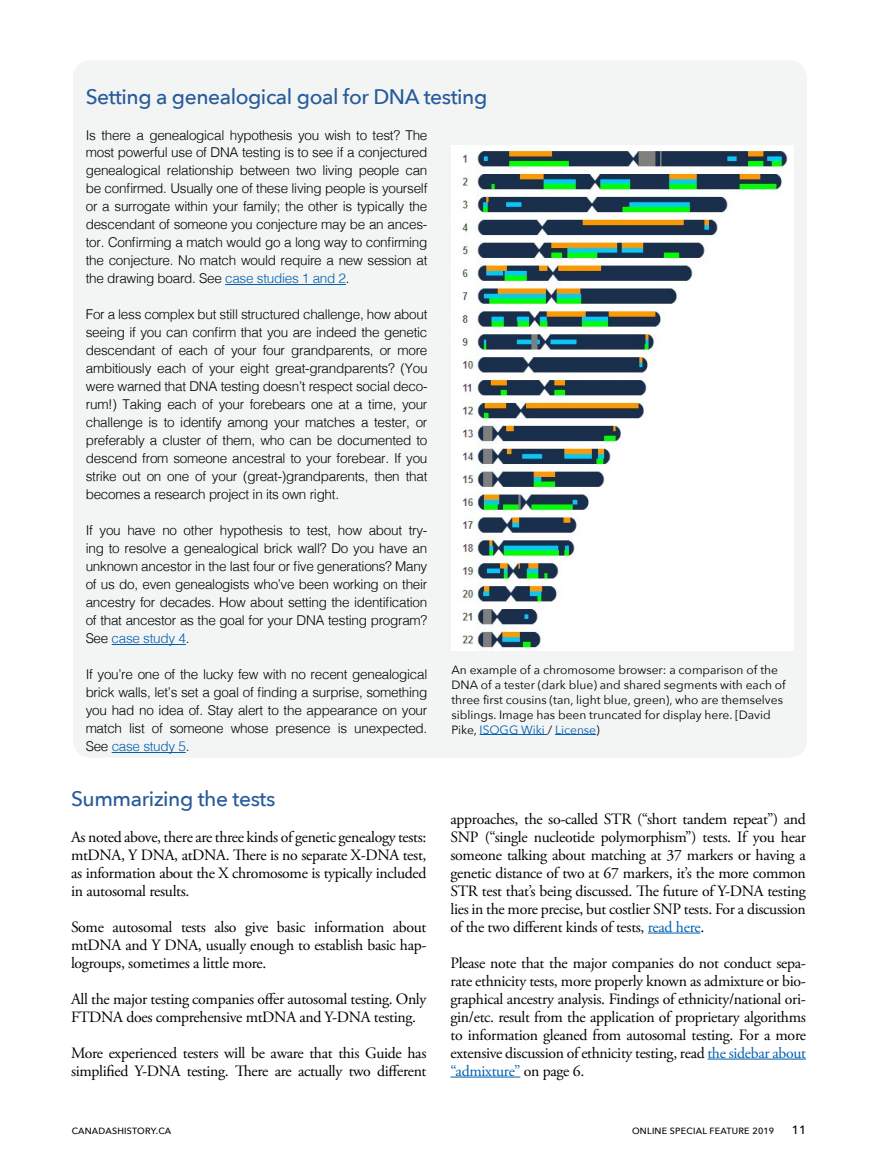
<style>
.page{position:relative;width:878px;height:1161px;background:#fff}
.page>*{position:absolute;margin:0;border:0;box-sizing:border-box;transform-origin:0 0}
.t1{font:500 21px "Avenir Next";letter-spacing:-.02em;color:#265b9b}
.t2{font:15.75px/18px "Adobe Garamond Pro";letter-spacing:-.02em;color:#000;text-align:justify}
.t3{font:300 13.5px/18px "Helvetica";letter-spacing:-.02em;color:#000;text-align:justify}
.t4{font:12px/15px "Avenir Next";color:#000}
.t5{font:500 12px "Avenir Next";color:#000}
.t6{font:500 9px "Avenir Next";letter-spacing:.025em;color:#000}
.s1{color:#005fae}
</style>
<div class="page">
<div style="left:73px;top:60px;width:733px;height:698px;background:#f3f4f4;border-radius:18px"></div>
<hr style="left:225px;top:284px;width:121px;height:1px;background:#005fae">
<hr style="left:112px;top:644px;width:74px;height:1px;background:#005fae">
<hr style="left:112px;top:752px;width:74px;height:1px;background:#005fae">
<hr style="left:479px;top:734px;width:68px;height:1px;background:#005fae">
<hr style="left:555px;top:734px;width:41px;height:1px;background:#005fae">
<img style="left:451px;top:146px;width:342px;height:505px">
<hr style="left:648px;top:933px;width:52px;height:1px;background:#005fae">
<hr style="left:707px;top:1059px;width:98px;height:1px;background:#005fae">
<hr style="left:450px;top:1077px;width:70px;height:1px;background:#005fae">
<h1 class="t1" style="left:86px;top:84px;width:403px">Setting a genealogical goal for DNA testing</h1>
<p class="t3" style="left:86px;top:125px;width:343px">Is there a genealogical hypothesis you wish to test? The most powerful use of DNA testing is to see if a conjectured genealogical relationship between two living people can be confirmed. Usually one of these living people is yourself or a surrogate within your family; the other is typically the descendant of someone you conjecture may be an ances&shy;tor. Confirming a match would go a long way to confirming the conjecture. No match would require a new session at the drawing board. See <span class="s1">case studies 1 and 2</span>.</p>
<p class="t3" style="left:86px;top:305px;width:343px">For a less complex but still structured challenge, how about seeing if you can confirm that you are indeed the genetic descendant of each of your four grandparents, or more ambitiously each of your eight great-grandparents? (You were warned that DNA testing doesn’t respect social deco&shy;rum!) Taking each of your forebears one at a time, your challenge is to identify among your matches a tester, or preferably a cluster of them, who can be documented to descend from someone ancestral to your forebear. If you strike out on one of your (great-)grandparents, then that becomes a research project in its own right.</p>
<p class="t3" style="left:86px;top:521px;width:343px">If you have no other hypothesis to test, how about try&shy;ing to resolve a genealogical brick wall? Do you have an unknown ancestor in the last four or five generations? Many of us do, even genealogists who’ve been working on their ancestry for decades. How about setting the identification of that ancestor as the goal for your DNA testing program?<br>See <span class="s1">case study 4</span>.</p>
<p class="t3" style="left:86px;top:665px;width:343px">If you’re one of the lucky few with no recent genealogical brick walls, let’s set a goal of finding a surprise, something you had no idea of. Stay alert to the appearance on your match list of someone whose presence is unexpected.<br>See <span class="s1">case study 5</span>.</p>
<p class="t4" style="left:451px;top:662px;width:336px">An example of a chromosome browser: a comparison of the DNA of a tester (dark blue) and shared segments with each of three first cousins (tan, light blue, green), who are themselves siblings. Image has been truncated for display here. [David Pike, <span class="s1">ISOGG Wiki</span> / <span class="s1">License</span>)</p>
<h1 class="t1" style="left:71px;top:786px;width:206px">Summarizing the tests</h1>
<p class="t2" style="left:71px;top:828px;width:357px">As noted above, there are three kinds of genetic genealogy tests: mtDNA, Y DNA, atDNA. There is no separate X-DNA test, as information about the X chromosome is typically included in autosomal results.</p>
<p class="t2" style="left:71px;top:918px;width:357px">Some autosomal tests also give basic information about mtDNA and Y DNA, usually enough to establish basic hap&shy;logroups, sometimes a little more.</p>
<p class="t2" style="left:71px;top:990px;width:357px">All the major testing companies offer autosomal testing. Only<br>FTDNA does comprehensive mtDNA and Y-DNA testing.</p>
<p class="t2" style="left:71px;top:1044px;width:357px">More experienced testers will be aware that this Guide has simplified Y-DNA testing. There are actually two different</p>
<p class="t2" style="left:450px;top:810px;width:357px">approaches, the so-called STR (“short tandem repeat”) and SNP (“single nucleotide polymorphism”) tests. If you hear someone talking about matching at 37 markers or having a genetic distance of two at 67 markers, it’s the more common STR test that’s being discussed. The future of Y-DNA testing lies in the more precise, but costlier SNP tests. For a discussion of the two different kinds of tests, <span class="s1">read here</span>.</p>
<p class="t2" style="left:450px;top:954px;width:357px">Please note that the major companies do not conduct sepa&shy;rate ethnicity tests, more properly known as admixture or bio&shy;graphical ancestry analysis. Findings of ethnicity/national ori&shy;gin/etc. result from the application of proprietary algorithms to information gleaned from autosomal testing. For a more extensive discussion of ethnicity testing, read <span class="s1">the sidebar about “admixture”</span> on page 6.</p>
<p class="t6" style="left:72px;top:1126px;width:101px">CANADASHISTORY.CA</p>
<p class="t6" style="left:632px;top:1126px;width:143px">ONLINE SPECIAL FEATURE 2019</p>
<p class="t5" style="left:791px;top:1123px;width:16px">11</p>
</div>
